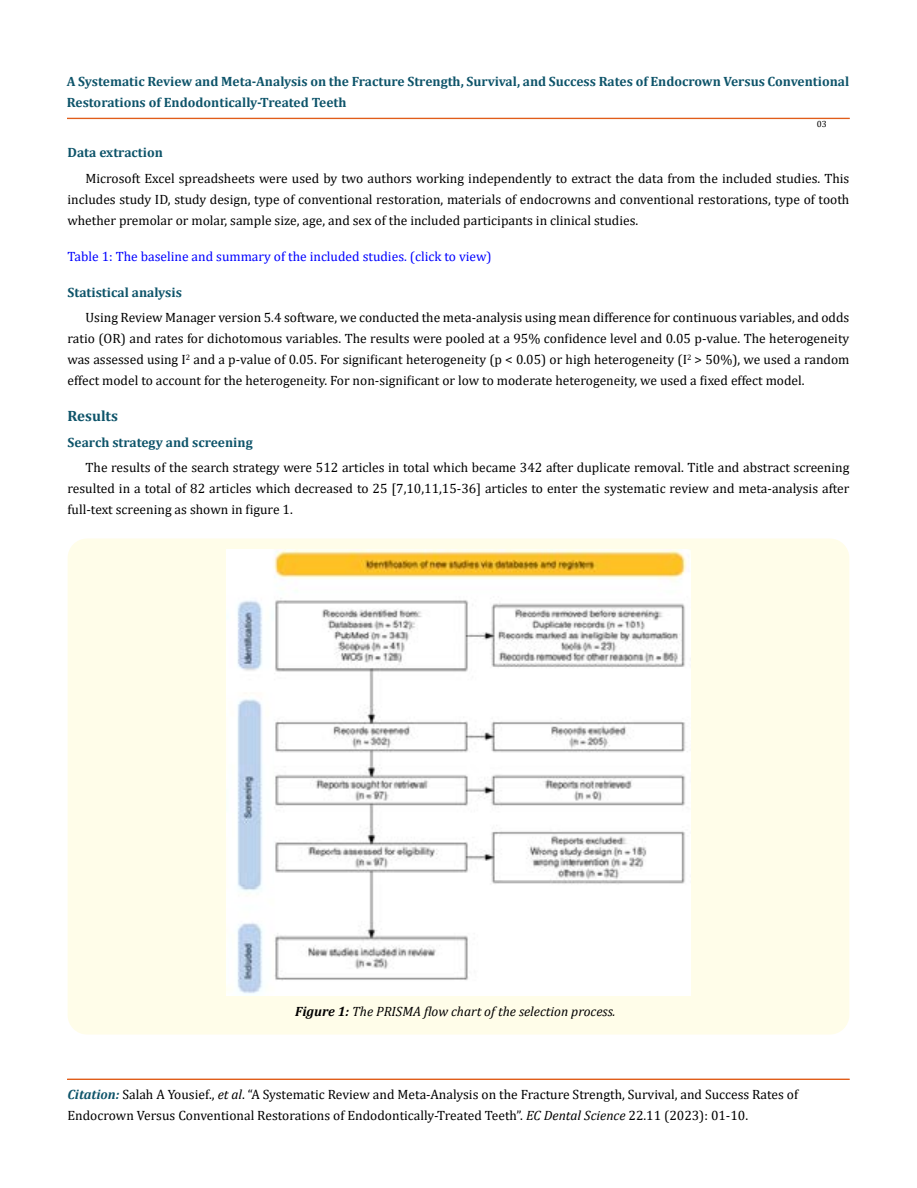
<style>
.page{position:relative;width:917px;height:1188px;background:#fff}
.page>*{position:absolute;margin:0;border:0;box-sizing:border-box;transform-origin:0 0}
.t1{font:700 15px "Cambria";color:#0e546a}
.t2{font:13.5px/21px "Cambria";color:#000;text-align:justify}
.t3{font:700 13.5px/21px "Cambria";color:#0e546a}
.t4{font:13.5px "Cambria";color:#00f}
.t5{font:italic 13.5px "Cambria";color:#000}
.t6{font:9px "Cambria";color:#000}
.s1{font-weight:700}
.s2{font-weight:700;font-style:italic;color:#0e546a}
.s3{font-style:italic}
</style>
<div class="page">
<div style="left:67px;top:118px;width:782px;height:1px;border:1px solid #e05d1a"></div>
<div style="left:67px;top:1079px;width:782px;height:1px;border:1px solid #e05d1a"></div>
<div style="left:68px;top:538px;width:781px;height:497px;background:#fffde9;border-radius:19px"></div>
<img style="left:226px;top:549px;width:464px;height:446px">
<p class="t3" style="left:67px;top:71px;width:783px">A Systematic Review and Meta-Analysis on the Fracture Strength, Survival, and Success Rates of Endocrown Versus Conventional<br>Restorations of Endodontically-Treated Teeth</p>
<p class="t6" style="left:816px;top:118px;width:11px">03</p>
<p class="t3" style="left:67px;top:142px;width:97px">Data extraction</p>
<p class="t2" style="left:67px;top:167px;width:783px;text-indent:18px">Microsoft Excel spreadsheets were used by two authors working independently to extract the data from the included studies. This includes study ID, study design, type of conventional restoration, materials of endocrowns and conventional restorations, type of tooth whether premolar or molar, sample size, age, and sex of the included participants in clinical studies.</p>
<p class="t4" style="left:67px;top:248px;width:426px">Table 1: The baseline and summary of the included studies. (click to view)</p>
<p class="t3" style="left:67px;top:281px;width:116px">Statistical analysis</p>
<p class="t2" style="left:67px;top:307px;width:783px;text-indent:18px">Using Review Manager version 5.4 software, we conducted the meta-analysis using mean difference for continuous variables, and odds ratio (OR) and rates for dichotomous variables. The results were pooled at a 95% confidence level and 0.05 p-value. The heterogeneity was assessed using I<sup>2</sup> and a p-value of 0.05. For significant heterogeneity (p &lt; 0.05) or high heterogeneity (I<sup>2</sup> &gt; 50%), we used a random effect model to account for the heterogeneity. For non-significant or low to moderate heterogeneity, we used a fixed effect model.</p>
<p class="t1" style="left:68px;top:405px;width:52px">Results</p>
<p class="t3" style="left:68px;top:431px;width:187px">Search strategy and screening</p>
<p class="t2" style="left:68px;top:457px;width:783px;text-indent:18px">The results of the search strategy were 512 articles in total which became 342 after duplicate removal. Title and abstract screening resulted in a total of 82 articles which decreased to 25 [7,10,11,15-36] articles to enter the systematic review and meta-analysis after full-text screening as shown in figure 1.</p>
<p class="t5" style="left:295px;top:1001px;width:322px"><span class="s1">Figure 1:</span> The PRISMA flow chart of the selection process.</p>
<p class="t2" style="left:67px;top:1084px;width:732px"><span class="s2">Citation:</span> Salah A Yousief., <span class="s3">et al</span>. “A Systematic Review and Meta-Analysis on the Fracture Strength, Survival, and Success Rates of<br>Endocrown Versus Conventional Restorations of Endodontically-Treated Teeth”. <span class="s3">EC Dental Science</span> 22.11 (2023): 01-10.</p>
</div>
